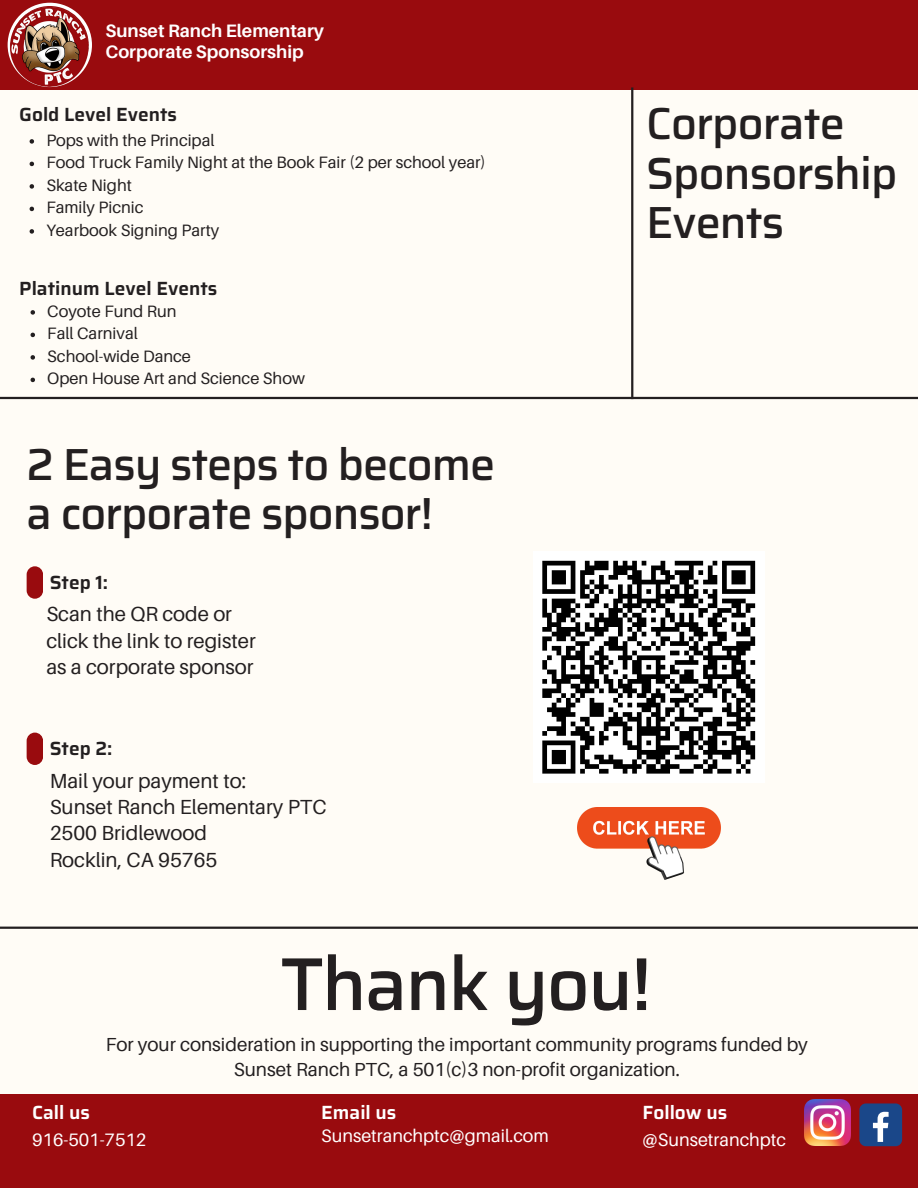
<style>
.page{position:relative;width:918px;height:1188px;background:#fffcf6}
.page>*{position:absolute;margin:0;border:0;box-sizing:border-box;transform-origin:0 0}
.t1{font:500 75px "Saira";letter-spacing:-.025em;color:#231f20}
.t2{font:500 45px/49.5px "Saira";letter-spacing:-.025em;color:#231f20}
.t3{font:20.4px/26.2px "Aileron";color:#231f20}
.t4{font:600 19.2px "Saira";color:#fff}
.t5{font:600 19.05px "Saira";color:#231f20}
.t6{font:18.9px/25.8px "Aileron";color:#231f20;text-align:center}
.t7{font:18px "Aileron";color:#fff}
.t8{font:700 18px/21.3px "Aileron";color:#fff}
.t9{font:16.5px "Aileron";color:#231f20}
</style>
<div class="page">
<div style="left:0;top:0;width:918px;height:89px;background:#990b0e"></div>
<hr style="left:0;top:397px;width:918px;height:2px;background:#231f20">
<svg style="left:8px;top:3px;width:84px;height:56px"></svg>
<img style="left:10px;top:6px;width:80px;height:82px">
<hr style="left:631px;top:87px;width:2px;height:312px;background:#231f20">
<div style="left:27px;top:566px;width:16px;height:33px;background:#990b0e;border-radius:8px"></div>
<div style="left:27px;top:733px;width:16px;height:32px;background:#990b0e;border-radius:8px"></div>
<div style="left:533px;top:551px;width:232px;height:232px;background:#fff"></div>
<svg style="left:542px;top:560px;width:214px;height:214px"></svg>
<div style="left:0;top:1094px;width:918px;height:94px;background:#990b0e"></div>
<img style="left:805px;top:1100px;width:46px;height:46px">
<div style="left:859px;top:1103px;width:43px;height:43px;background:#1a4789;border-radius:6px"></div>
<svg style="left:873px;top:1112px;width:16px;height:30px"></svg>
<hr style="left:0;top:927px;width:918px;height:2px;background:#231f20">
<img style="left:577px;top:808px;width:143px;height:72px">
<svg style="left:30px;top:139px;width:4px;height:5px"></svg>
<svg style="left:30px;top:162px;width:4px;height:4px"></svg>
<svg style="left:30px;top:184px;width:4px;height:5px"></svg>
<svg style="left:30px;top:207px;width:4px;height:4px"></svg>
<svg style="left:30px;top:229px;width:4px;height:5px"></svg>
<svg style="left:31px;top:310px;width:4px;height:5px"></svg>
<svg style="left:31px;top:333px;width:4px;height:4px"></svg>
<svg style="left:31px;top:355px;width:4px;height:5px"></svg>
<svg style="left:31px;top:378px;width:4px;height:4px"></svg>
<p class="t8" style="left:105px;top:20px;width:220px">Sunset Ranch Elementary<br>Corporate Sponsorship</p>
<p class="t5" style="left:19px;top:99px;width:159px">Gold Level Events</p>
<p class="t9" style="left:46px;top:130px;width:170px">Pops with the Principal</p>
<p class="t9" style="left:46px;top:152px;width:441px">Food Truck Family Night at the Book Fair (2 per school year)</p>
<p class="t9" style="left:46px;top:175px;width:87px">Skate Night</p>
<p class="t9" style="left:46px;top:197px;width:99px">Family Picnic</p>
<p class="t9" style="left:46px;top:220px;width:174px">Yearbook Signing Party</p>
<p class="t5" style="left:19px;top:273px;width:200px">Platinum Level Events</p>
<p class="t9" style="left:47px;top:301px;width:131px">Coyote Fund Run</p>
<p class="t9" style="left:47px;top:323px;width:92px">Fall Carnival</p>
<p class="t9" style="left:47px;top:346px;width:145px">School-wide Dance</p>
<p class="t9" style="left:47px;top:368px;width:259px">Open House Art and Science Show</p>
<p class="t2" style="left:27px;top:440px;width:470px">2 Easy steps to become a corporate sponsor!</p>
<p class="t5" style="left:50px;top:567px;width:60px">Step 1:</p>
<p class="t3" style="left:46px;top:601px;width:211px">Scan the QR code or click the link to register as a corporate sponsor</p>
<p class="t5" style="left:50px;top:733px;width:64px">Step 2:</p>
<p class="t3" style="left:50px;top:767px;width:198px">Mail your payment to:</p>
<p class="t3" style="left:50px;top:793px;width:278px">Sunset Ranch Elementary PTC</p>
<p class="t3" style="left:50px;top:820px;width:159px">2500 Bridlewood</p>
<p class="t3" style="left:50px;top:846px;width:169px">Rocklin, CA 95765</p>
<p class="t2" style="left:646px;top:99px;width:253px">Corporate<br>Sponsorship<br>Events</p>
<p class="t1" style="left:280px;top:925px;width:373px">Thank you!</p>
<p class="t6" style="left:106px;top:1031px;width:704px">For your consideration in supporting the important community programs funded by<br>Sunset Ranch PTC, a 501(c)3 non-profit organization.</p>
<p class="t4" style="left:321px;top:1097px;width:77px">Email us</p>
<p class="t7" style="left:321px;top:1124px;width:229px">Sunsetranchptc@gmail.com</p>
<p class="t4" style="left:32px;top:1097px;width:59px">Call us</p>
<p class="t7" style="left:32px;top:1128px;width:116px">916-501-7512</p>
<p class="t4" style="left:643px;top:1097px;width:86px">Follow us</p>
<p class="t7" style="left:643px;top:1128px;width:145px">@Sunsetranchptc</p>
</div>
